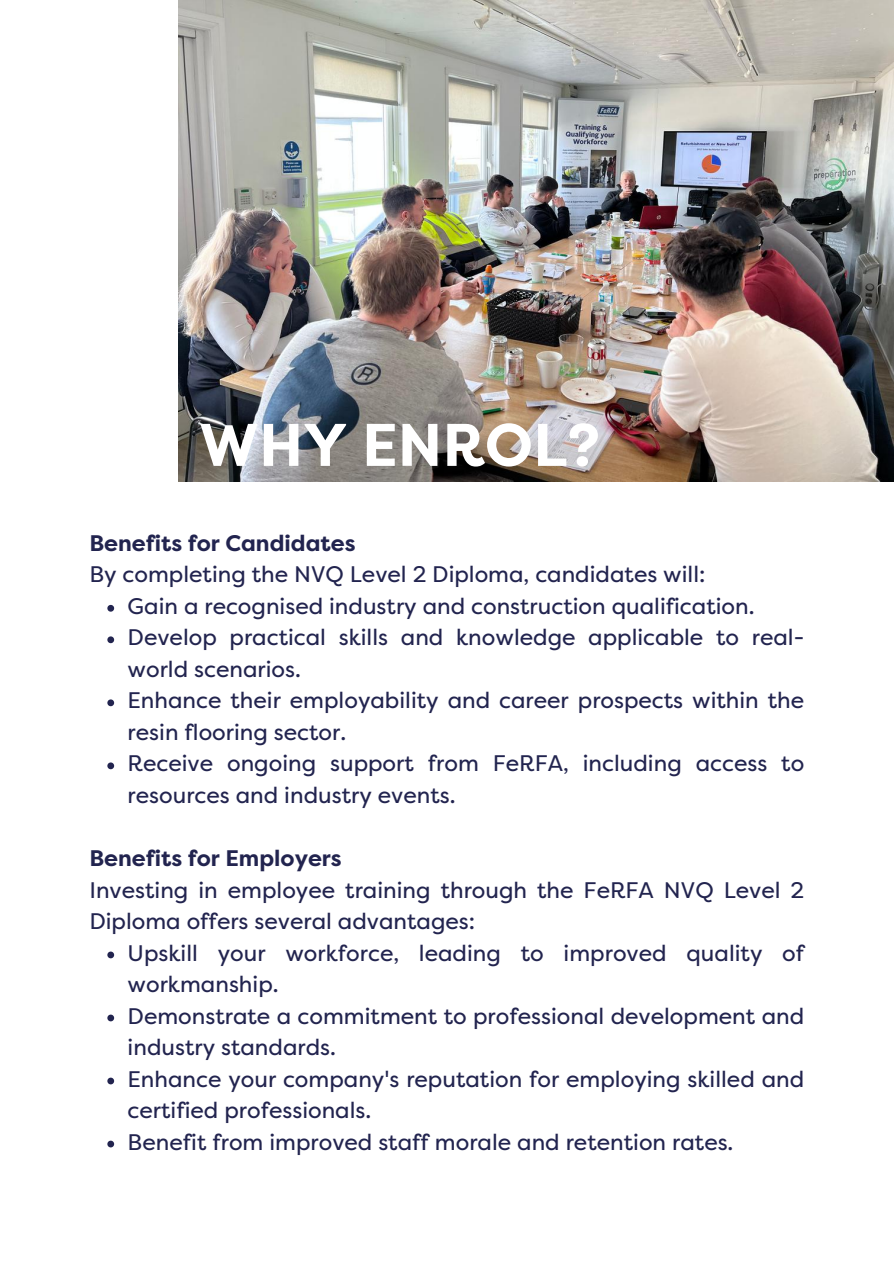
<style>
.page{position:relative;width:894px;height:1264px;background:#fff}
.page>*{position:absolute;margin:0;border:0;box-sizing:border-box;transform-origin:0 0}
.t1{font:700 60px "Filson Pro";color:#fff}
.t2{font:22.5px/31.5px "Filson Pro";color:#22244f}
.t3{font:700 22.5px "Filson Pro";color:#22244f}
</style>
<div class="page">
<svg style="left:107px;top:605px;width:7px;height:6px"></svg>
<svg style="left:107px;top:636px;width:7px;height:7px"></svg>
<svg style="left:107px;top:699px;width:7px;height:7px"></svg>
<svg style="left:107px;top:762px;width:7px;height:7px"></svg>
<svg style="left:107px;top:951px;width:7px;height:7px"></svg>
<svg style="left:107px;top:1014px;width:7px;height:7px"></svg>
<svg style="left:107px;top:1077px;width:7px;height:7px"></svg>
<svg style="left:107px;top:1140px;width:7px;height:7px"></svg>
<img style="left:179px;top:0;width:714px;height:481px">
<h1 class="t1" style="left:199px;top:411px;width:402px">WHY ENROL?</h1>
<p class="t3" style="left:89px;top:530px;width:268px">Benefits for Candidates</p>
<p class="t2" style="left:128px;top:559px;width:678px;text-indent:-38px">By completing the NVQ Level 2 Diploma, candidates will:<br>Gain a recognised industry and construction qualification.<br>Develop practical skills and knowledge applicable to real&shy;world scenarios.<br>Enhance their employability and career prospects within the resin flooring sector.<br>Receive ongoing support from FeRFA, including access to resources and industry events.</p>
<p class="t3" style="left:89px;top:845px;width:254px">Benefits for Employers</p>
<p class="t2" style="left:89px;top:874px;width:716px">Investing in employee training through the FeRFA NVQ Level 2<br>Diploma offers several advantages:</p>
<p class="t2" style="left:128px;top:937px;width:678px">Upskill your workforce, leading to improved quality of workmanship.<br>Demonstrate a commitment to professional development and industry standards.<br>Enhance your company's reputation for employing skilled and certified professionals.<br>Benefit from improved staff morale and retention rates.</p>
</div>
